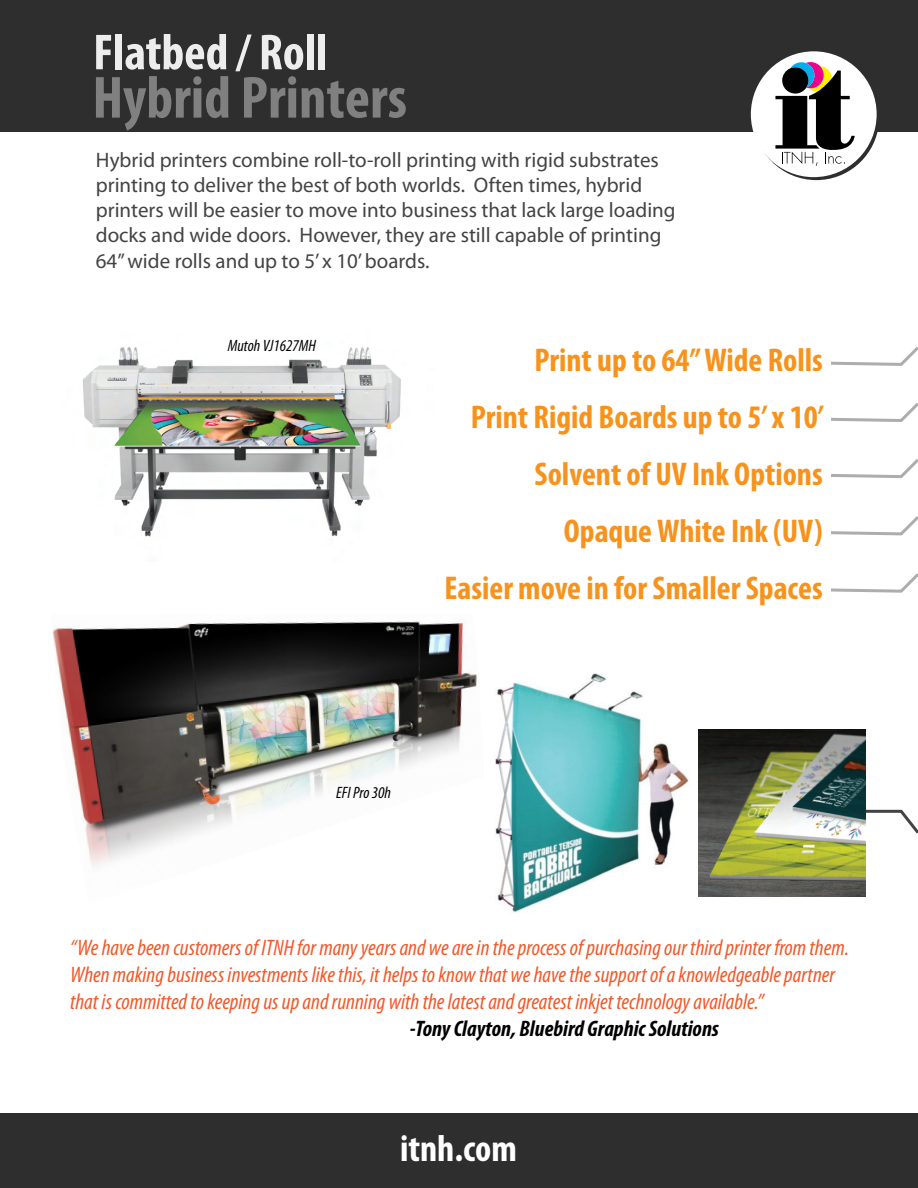
<style>
.page{position:relative;width:918px;height:1188px;background:#fff}
.page>*{position:absolute;margin:0;border:0;box-sizing:border-box;transform-origin:0 0}
.t1{font:700 condensed 60px "Myriad Pro";color:#808080}
.t2{font:700 condensed 51px "Myriad Pro";color:#ededed}
.t3{font:700 condensed 37.5px "Myriad Pro";color:#fff}
.t4{font:700 condensed 33px/57px "Myriad Pro";color:#f7931d;text-align:right}
.t5{font:italic condensed 22.5px/27px "Myriad Pro";color:#f15929}
.t6{font:italic 700 condensed 22.5px "Myriad Pro";color:#000}
.t7{font:21px/25.2px "Myriad Pro";color:#434343}
.t8{font:italic condensed 16.5px "Myriad Pro";color:#000}
</style>
<div class="page">
<img style="left:495px;top:673px;width:242px;height:240px">
<img style="left:53px;top:621px;width:424px;height:246px">
<div style="left:0;top:1114px;width:918px;height:74px;background:#2e2e2e"></div>
<div style="left:0;top:0;width:918px;height:132px;background:#2e2e2e"></div>
<svg style="left:866px;top:809px;width:52px;height:25px"></svg>
<svg style="left:831px;top:346px;width:87px;height:20px"></svg>
<svg style="left:831px;top:403px;width:87px;height:19px"></svg>
<svg style="left:831px;top:459px;width:87px;height:19px"></svg>
<svg style="left:831px;top:516px;width:87px;height:20px"></svg>
<svg style="left:831px;top:573px;width:87px;height:20px"></svg>
<svg style="left:753px;top:54px;width:125px;height:126px"></svg>
<img style="left:82px;top:346px;width:319px;height:191px">
<img style="left:699px;top:730px;width:167px;height:166px">
<h2 class="t2" style="left:93px;top:24px;width:236px">Flatbed / Roll</h2>
<h1 class="t1" style="left:92px;top:65px;width:316px">Hybrid Printers</h1>
<p class="t7" style="left:96px;top:147px;width:581px">Hybrid printers combine roll-to-roll printing with rigid substrates printing to deliver the best of both worlds. Often times, hybrid printers will be easier to move into business that lack large loading docks and wide doors. However, they are still capable of printing 64” wide rolls and up to 5’ x 10’ boards.</p>
<p class="t8" style="left:228px;top:336px;width:90px">Mutoh VJ1627MH</p>
<h3 class="t4" style="left:445px;top:332px;width:381px">Print up to 64” Wide Rolls<br>Print Rigid Boards up to 5’ x 10’<br>Solvent of UV Ink Options<br>Opaque White Ink (UV)<br>Easier move in for Smaller Spaces</h3>
<p class="t8" style="left:336px;top:783px;width:56px">EFI Pro 30h</p>
<p class="t5" style="left:70px;top:933px;width:780px">“We have been customers of ITNH for many years and we are in the process of purchasing our third printer from them.<br>When making business investments like this, it helps to know that we have the support of a knowledgeable partner that is committed to keeping us up and running with the latest and greatest inkjet technology available.”</p>
<p class="t6" style="left:410px;top:1015px;width:311px">-Tony Clayton, Bluebird Graphic Solutions</p>
<h3 class="t3" style="left:400px;top:1128px;width:118px">itnh.com</h3>
</div>
